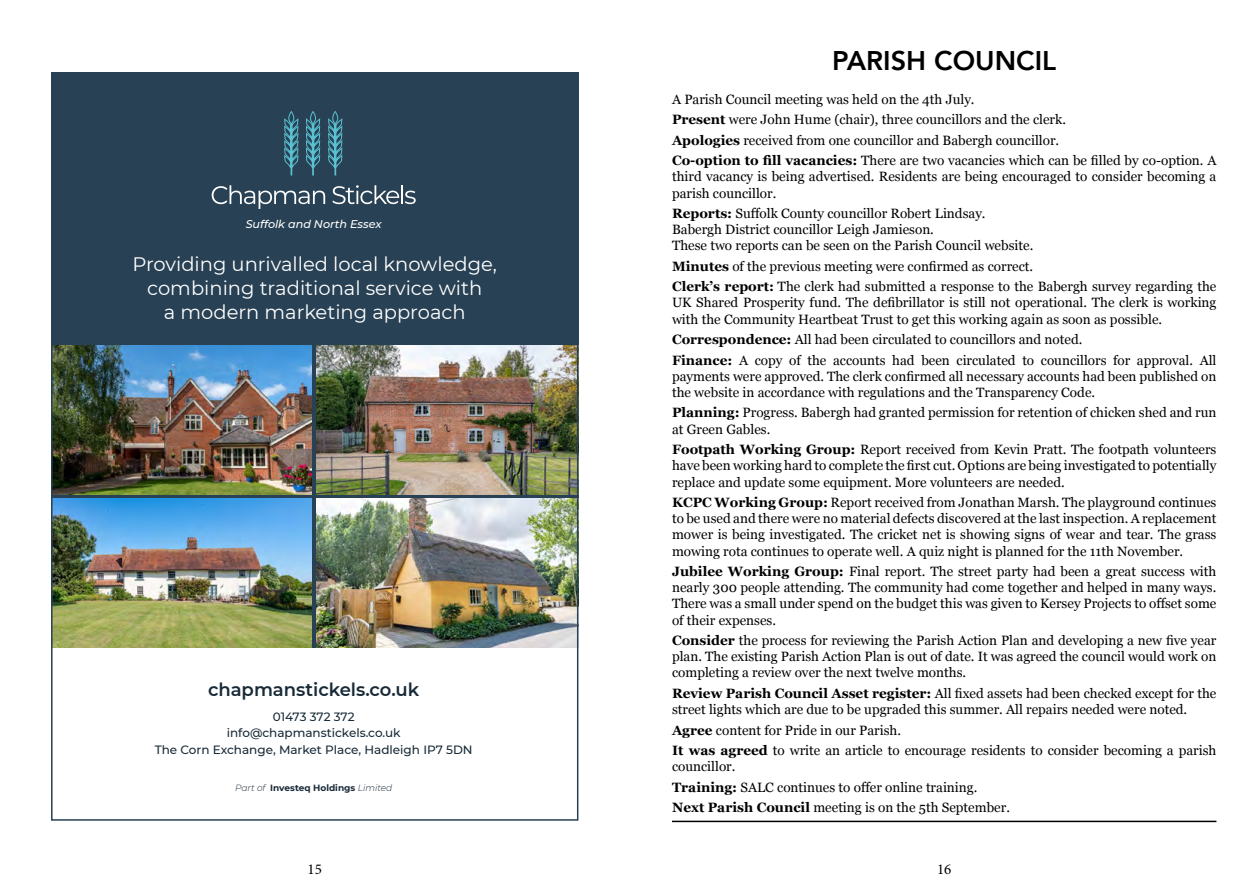
<style>
.page{position:relative;width:1259px;height:893px;background:#fff}
.page>*{position:absolute;margin:0;border:0;box-sizing:border-box;transform-origin:0 0}
.t1{font:800 27px "Avenir";color:#000}
.t2{font:19.5px/24px "Montserrat";color:#fff;text-align:center}
.t3{font:600 18px "Montserrat";color:#182a37}
.t4{font:15px "Minion Pro";color:#000}
.t5{font:13.5px/16.2px "Georgia";color:#000;text-align:justify}
.t6{font:500 12px/16.5px "Montserrat";color:#182a37;text-align:center}
.t7{font:italic 500 11.25px "Montserrat";color:#fff}
.t8{font:700 9px "Montserrat";color:#182a37}
.s1{font-weight:300;font-style:italic}
.s2{font-weight:700}
</style>
<div class="page">
<hr style="left:672px;top:821px;width:544px;height:1px;background:#000">
<div style="left:51px;top:72px;width:527px;height:576px;background:#284154"></div>
<svg style="left:284px;top:111px;width:14px;height:64px"></svg>
<svg style="left:306px;top:111px;width:14px;height:65px"></svg>
<svg style="left:328px;top:111px;width:14px;height:64px"></svg>
<svg style="left:212px;top:185px;width:113px;height:24px"></svg>
<svg style="left:332px;top:185px;width:84px;height:19px"></svg>
<img style="left:54px;top:345px;width:258px;height:149px">
<img style="left:54px;top:499px;width:258px;height:149px">
<img style="left:316px;top:345px;width:259px;height:149px">
<img style="left:316px;top:499px;width:259px;height:149px">
<p class="t7" style="left:246px;top:216px;width:137px">Suffolk and North Essex</p>
<p class="t2" style="left:132px;top:251px;width:366px">Providing unrivalled local knowledge, combining traditional service with<br>a modern marketing approach</p>
<p class="t3" style="left:208px;top:677px;width:213px">chapmanstickels.co.uk</p>
<p class="t6" style="left:155px;top:708px;width:319px">01473 372 372<br>info@chapmanstickels.co.uk<br>The Corn Exchange, Market Place, Hadleigh IP7 5DN</p>
<p class="t8" style="left:235px;top:781px;width:159px"><span class="s1">Part of</span> Investeq Holdings <span class="s1">Limited</span></p>
<p class="t1" style="left:832px;top:39px;width:225px">PARISH COUNCIL</p>
<p class="t5" style="left:672px;top:90px;width:304px">A Parish Council meeting was held on the 4th July.</p>
<p class="t5" style="left:672px;top:111px;width:395px"><span class="s2">Present</span> were John Hume (chair), three councillors and the clerk.</p>
<p class="t5" style="left:672px;top:131px;width:389px"><span class="s2">Apologies</span> received from one councillor and Babergh councillor.</p>
<p class="t5" style="left:672px;top:152px;width:546px"><span class="s2">Co-option to fill vacancies:</span> There are two vacancies which can be filled by co-option. A third vacancy is being advertised. Residents are being encouraged to consider becoming a parish councillor.</p>
<p class="t5" style="left:672px;top:205px;width:315px"><span class="s2">Reports:</span> Suffolk County councillor Robert Lindsay.</p>
<p class="t5" style="left:672px;top:221px;width:263px">Babergh District councillor Leigh Jamieson.</p>
<p class="t5" style="left:672px;top:237px;width:363px">These two reports can be seen on the Parish Council website.</p>
<p class="t5" style="left:672px;top:258px;width:363px"><span class="s2">Minutes</span> of the previous meeting were confirmed as correct.</p>
<p class="t5" style="left:672px;top:278px;width:546px"><span class="s2">Clerk’s report:</span> The clerk had submitted a response to the Babergh survey regarding the UK Shared Prosperity fund. The defibrillator is still not operational. The clerk is working with the Community Heartbeat Trust to get this working again as soon as possible.</p>
<p class="t5" style="left:672px;top:331px;width:412px"><span class="s2">Correspondence:</span> All had been circulated to councillors and noted.</p>
<p class="t5" style="left:672px;top:351px;width:546px"><span class="s2">Finance:</span> A copy of the accounts had been circulated to councillors for approval. All payments were approved. The clerk confirmed all necessary accounts had been published on the website in accordance with regulations and the Transparency Code.</p>
<p class="t5" style="left:672px;top:404px;width:546px"><span class="s2">Planning:</span> Progress. Babergh had granted permission for retention of chicken shed and run at Green Gables.</p>
<p class="t5" style="left:672px;top:441px;width:546px"><span class="s2">Footpath Working Group:</span> Report received from Kevin Pratt. The footpath volunteers have been working hard to complete the first cut. Options are being investigated to potentially replace and update some equipment. More volunteers are needed.</p>
<p class="t5" style="left:672px;top:494px;width:546px"><span class="s2">KCPC Working Group:</span> Report received from Jonathan Marsh. The playground continues to be used and there were no material defects discovered at the last inspection. A replacement mower is being investigated. The cricket net is showing signs of wear and tear. The grass mowing rota continues to operate well. A quiz night is planned for the 11th November.</p>
<p class="t5" style="left:672px;top:563px;width:546px"><span class="s2">Jubilee Working Group:</span> Final report. The street party had been a great success with nearly 300 people attending. The community had come together and helped in many ways.<br>There was a small under spend on the budget this was given to Kersey Projects to offset some of their expenses.</p>
<p class="t5" style="left:672px;top:632px;width:546px"><span class="s2">Consider</span> the process for reviewing the Parish Action Plan and developing a new five year plan. The existing Parish Action Plan is out of date. It was agreed the council would work on completing a review over the next twelve months.</p>
<p class="t5" style="left:672px;top:685px;width:546px"><span class="s2">Review Parish Council Asset register:</span> All fixed assets had been checked except for the street lights which are due to be upgraded this summer. All repairs needed were noted.</p>
<p class="t5" style="left:672px;top:721px;width:230px"><span class="s2">Agree</span> content for Pride in our Parish.</p>
<p class="t5" style="left:672px;top:742px;width:546px"><span class="s2">It was agreed</span> to write an article to encourage residents to consider becoming a parish councillor.</p>
<p class="t5" style="left:672px;top:778px;width:307px"><span class="s2">Training:</span> SALC continues to offer online training.</p>
<p class="t5" style="left:672px;top:799px;width:339px"><span class="s2">Next Parish Council</span> meeting is on the 5th September.</p>
<p class="t4" style="left:307px;top:859px;width:16px">15</p>
<p class="t4" style="left:937px;top:859px;width:16px">16</p>
</div>
